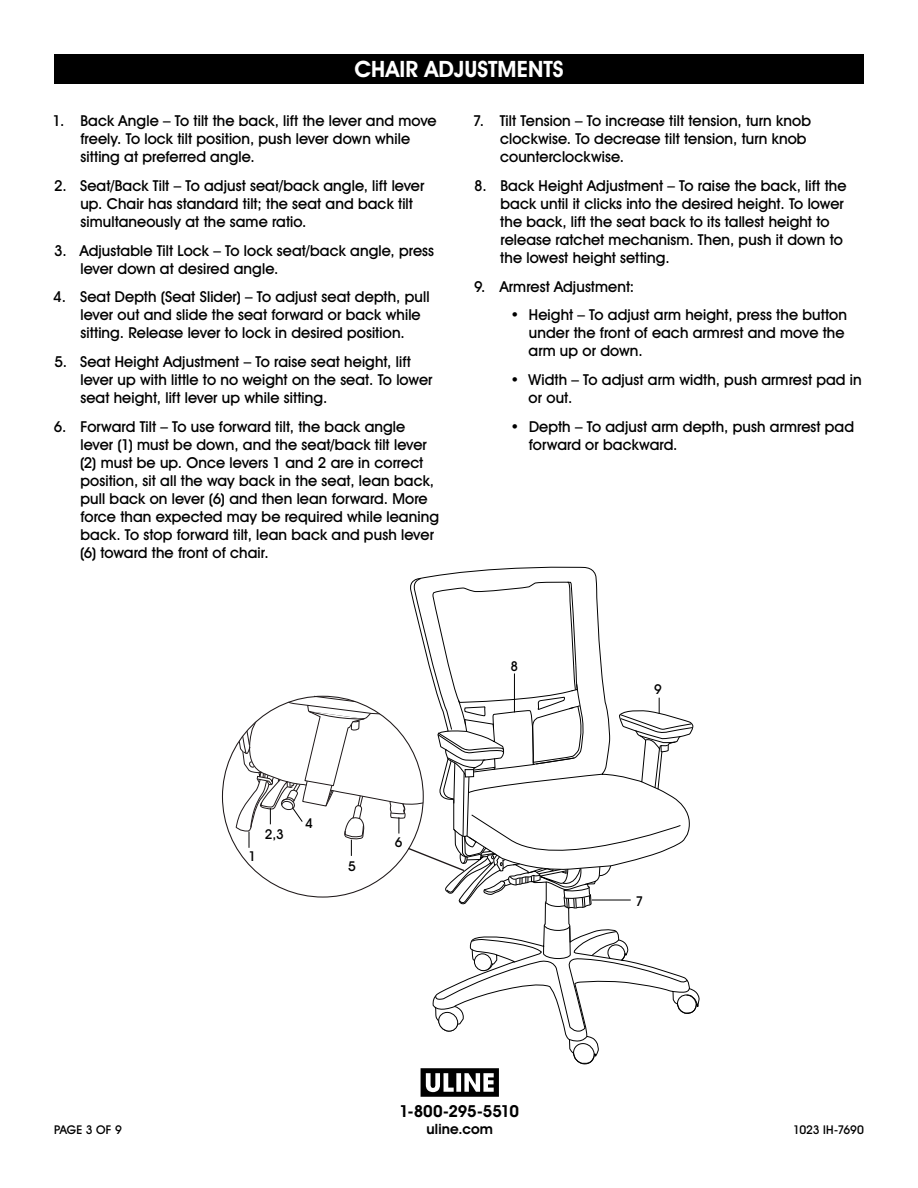
<style>
.page{position:relative;width:918px;height:1188px;background:#fff}
.page>*{position:absolute;margin:0;border:0;box-sizing:border-box;transform-origin:0 0}
.t1{font:700 22.5px "Uline Two Knine";letter-spacing:.005em;color:#fff}
.t2{font:700 16.5px "Uline Two Knine";letter-spacing:-.015em;color:#000}
.t3{font:15px/18px "Uline Two Knine";letter-spacing:.005em;color:#000}
.t4{font:700 14.25px "Uline Two Knine";letter-spacing:.01em;color:#000}
.t5{font:13.5px "Uline Two Knine";color:#000}
.t6{font:12px "Uline Two Knine";letter-spacing:-.005em;color:#000}
</style>
<div class="page">
<div style="left:54px;top:54px;width:810px;height:30px;background:#000"></div>
<svg style="left:221px;top:578px;width:478px;height:519px"></svg>
<hr style="left:514px;top:674px;width:1px;height:38px;background:#000">
<hr style="left:592px;top:900px;width:39px;height:1px;background:#000">
<h1 class="t1" style="left:354px;top:56px;width:211px">CHAIR ADJUSTMENTS</h1>
<p class="t3" style="left:80px;top:112px;width:358px;text-indent:-28px">1. Back Angle – To tilt the back, lift the lever and move freely. To lock tilt position, push lever down while sitting at preferred angle.</p>
<p class="t3" style="left:80px;top:176px;width:346px;text-indent:-26px">2. Seat/Back Tilt – To adjust seat/back angle, lift lever up. Chair has standard tilt; the seat and back tilt simultaneously at the same ratio.</p>
<p class="t3" style="left:81px;top:241px;width:355px;text-indent:-26px">3. Adjustable Tilt Lock – To lock seat/back angle, press lever down at desired angle.</p>
<p class="t3" style="left:80px;top:288px;width:351px;text-indent:-27px">4. Seat Depth (Seat Slider) – To adjust seat depth, pull lever out and slide the seat forward or back while sitting. Release lever to lock in desired position.</p>
<p class="t3" style="left:80px;top:353px;width:354px;text-indent:-26px">5. Seat Height Adjustment – To raise seat height, lift lever up with little to no weight on the seat. To lower seat height, lift lever up while sitting.</p>
<p class="t3" style="left:80px;top:418px;width:361px;text-indent:-26px">6. Forward Tilt – To use forward tilt, the back angle lever (1) must be down, and the seat/back tilt lever (2) must be up. Once levers 1 and 2 are in correct position, sit all the way back in the seat, lean back, pull back on lever (6) and then lean forward. More force than expected may be required while leaning back. To stop forward tilt, lean back and push lever (6) toward the front of chair.</p>
<p class="t3" style="left:500px;top:112px;width:312px;text-indent:-27px">7. Tilt Tension – To increase tilt tension, turn knob clockwise. To decrease tilt tension, turn knob counterclockwise.</p>
<p class="t3" style="left:500px;top:176px;width:348px;text-indent:-26px">8. Back Height Adjustment – To raise the back, lift the back until it clicks into the desired height. To lower the back, lift the seat back to its tallest height to release ratchet mechanism. Then, push it down to the lowest height setting.</p>
<p class="t3" style="left:474px;top:277px;width:162px">9. Armrest Adjustment:</p>
<p class="t3" style="left:529px;top:306px;width:320px;text-indent:-18px">• Height – To adjust arm height, press the button under the front of each armrest and move the arm up or down.</p>
<p class="t3" style="left:529px;top:371px;width:335px;text-indent:-18px">• Width – To adjust arm width, push armrest pad in or out.</p>
<p class="t3" style="left:529px;top:418px;width:327px;text-indent:-19px">• Depth – To adjust arm depth, push armrest pad forward or backward.</p>
<p class="t5" style="left:248px;top:848px;width:9px">1</p>
<p class="t5" style="left:265px;top:826px;width:21px">2,3</p>
<p class="t5" style="left:305px;top:815px;width:9px">4</p>
<p class="t5" style="left:348px;top:858px;width:9px">5</p>
<p class="t5" style="left:395px;top:834px;width:9px">6</p>
<p class="t5" style="left:511px;top:658px;width:9px">8</p>
<p class="t5" style="left:654px;top:681px;width:9px">9</p>
<p class="t5" style="left:635px;top:893px;width:9px">7</p>
<p class="t2" style="left:399px;top:1101px;width:121px">1-800-295-5510</p>
<p class="t4" style="left:427px;top:1120px;width:68px">uline.com</p>
<p class="t6" style="left:54px;top:1122px;width:69px">PAGE 3 OF 9</p>
<p class="t6" style="left:793px;top:1122px;width:72px">1023 IH-7690</p>
</div>
